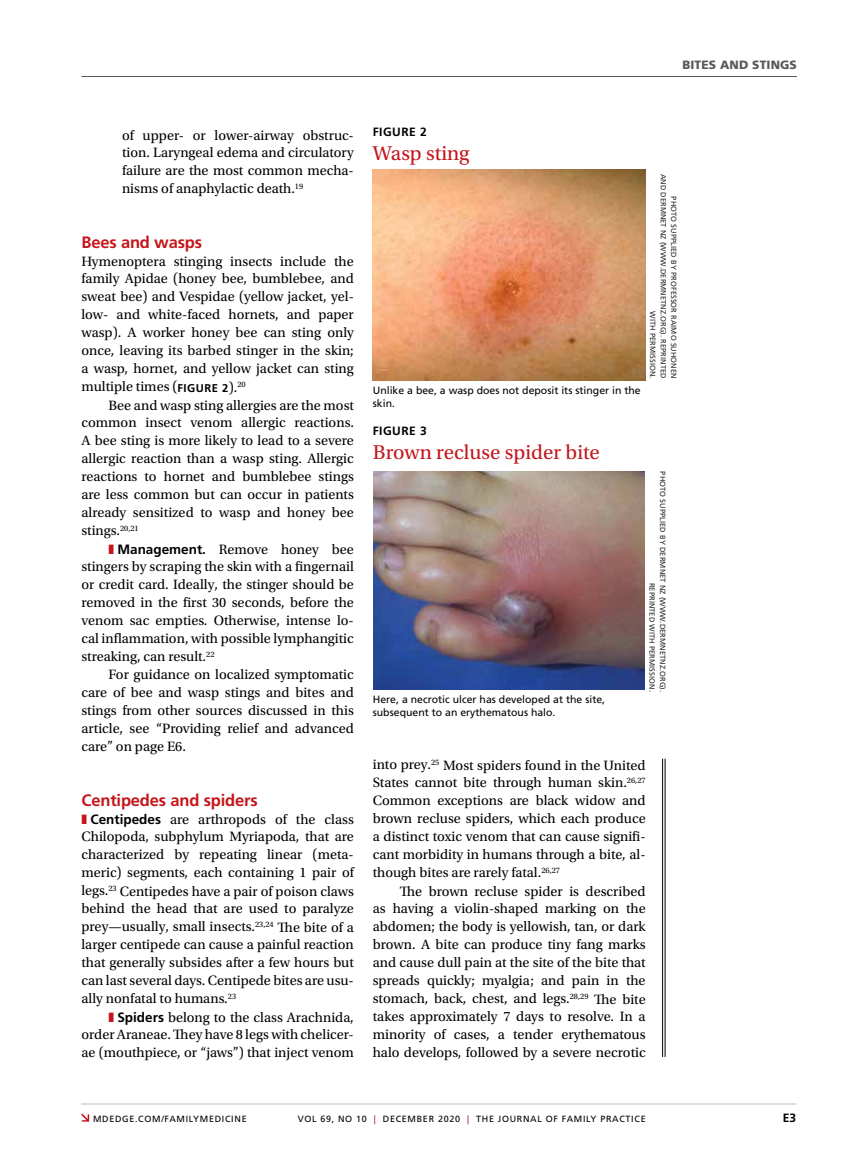
<style>
.page{position:relative;width:851px;height:1161px;background:#fff}
.page>*{position:absolute;margin:0;border:0;box-sizing:border-box;transform-origin:0 0}
.t1{font:21px "Utopia Std";color:#c4161c}
.t2{font:700 16.5px "Frutiger LT Std";letter-spacing:-.01em;color:#c4161c}
.t3{font:14.25px/18px "Utopia Std";color:#000;text-align:justify}
.t4{font:700 12px "Frutiger LT Std";letter-spacing:.04em;color:#000}
.t5{font:900 12px "Frutiger LT Std";letter-spacing:.01em;color:#58595b}
.t6{font:10.5px/12.8px "Frutiger LT Std";color:#000}
.t7{font:9px "Frutiger LT Std";letter-spacing:.075em;color:#000}
.t8{font:7.5px/10.5px "Frutiger LT Std";letter-spacing:.01em;color:#292829;text-align:right}
.s1{font-family:"Frutiger LT Std";font-weight:700;font-size:11.25px}
.s2{color:#c4161c}
.s3{font-family:"Frutiger LT Std";font-weight:700;font-size:13.5px}
</style>
<div class="page">
<hr style="left:81px;top:76px;width:716px;height:1px;background:#58595b">
<svg style="left:81px;top:1114px;width:8px;height:8px"></svg>
<hr style="left:81px;top:1104px;width:715px;height:1px;background:#bcbec0">
<hr style="left:664px;top:759px;width:1px;height:298px;background:#000">
<hr style="left:662px;top:759px;width:1px;height:298px;background:#000">
<img style="left:373px;top:170px;width:272px;height:210px">
<img style="left:373px;top:472px;width:271px;height:218px">
<p class="t5" style="left:682px;top:58px;width:116px">BITES AND STINGS</p>
<p class="t3" style="left:122px;top:126px;width:233px">of upper- or lower-airway obstruc&shy;tion. Laryngeal edema and circulatory failure are the most common mecha&shy;nisms of anaphylactic death.<sup>19</sup></p>
<p class="t2" style="left:81px;top:232px;width:122px">Bees and wasps</p>
<p class="t3" style="left:81px;top:252px;width:274px">Hymenoptera stinging insects include the family Apidae (honey bee, bumblebee, and sweat bee) and Vespidae (yellow jacket, yel&shy;low- and white-faced hornets, and paper wasp). A worker honey bee can sting only once, leaving its barbed stinger in the skin; a wasp, hornet, and yellow jacket can sting multiple times (<span class="s1">FIGURE 2</span>).<sup>20</sup></p>
<p class="t3" style="left:81px;top:396px;width:274px;text-indent:27px">Bee and wasp sting allergies are the most common insect venom allergic reactions.<br>A bee sting is more likely to lead to a severe allergic reaction than a wasp sting. Allergic reactions to hornet and bumblebee stings are less common but can occur in patients already sensitized to wasp and honey bee stings.<sup>20,21</sup></p>
<p class="t3" style="left:81px;top:540px;width:274px;text-indent:27px"><span class="s2">❚</span> <span class="s3">Management.</span> Remove honey bee stingers by scraping the skin with a fingernail or credit card. Ideally, the stinger should be removed in the first 30 seconds, before the venom sac empties. Otherwise, intense lo&shy;cal inflammation, with possible lymphangitic streaking, can result.<sup>22</sup></p>
<p class="t3" style="left:81px;top:666px;width:274px;text-indent:27px">For guidance on localized symptomatic care of bee and wasp stings and bites and stings from other sources discussed in this article, see “Providing relief and advanced care” on page E6.</p>
<p class="t2" style="left:81px;top:790px;width:178px">Centipedes and spiders</p>
<p class="t3" style="left:81px;top:810px;width:274px"><span class="s2">❚</span> <span class="s3">Centipedes</span> are arthropods of the class Chilopoda, subphylum Myriapoda, that are characterized by repeating linear (meta&shy;meric) segments, each containing 1 pair of legs.<sup>23</sup> Centipedes have a pair of poison claws behind the head that are used to paralyze prey—usually, small insects.<sup>23,24</sup> The bite of a larger centipede can cause a painful reaction that generally subsides after a few hours but can last several days. Centipede bites are usu&shy;ally nonfatal to humans.<sup>23</sup></p>
<p class="t3" style="left:81px;top:1008px;width:274px;text-indent:27px"><span class="s2">❚</span> <span class="s3">Spiders</span> belong to the class Arachnida, order Araneae. They have 8 legs with chelicer&shy;ae (mouthpiece, or “jaws”) that inject venom</p>
<p class="t4" style="left:373px;top:125px;width:56px">FIGURE 2</p>
<h1 class="t1" style="left:373px;top:142px;width:98px">Wasp sting</h1>
<p class="t6" style="left:373px;top:384px;width:269px">Unlike a bee, a wasp does not deposit its stinger in the skin.</p>
<p class="t4" style="left:373px;top:424px;width:56px">FIGURE 3</p>
<h1 class="t1" style="left:373px;top:441px;width:228px">Brown recluse spider bite</h1>
<p class="t6" style="left:373px;top:693px;width:234px">Here, a necrotic ulcer has developed at the site, subsequent to an erythematous halo.</p>
<p class="t8" style="left:679px;top:174px;width:206px;rotate:90deg">PHOTO SUPPLIED BY PROFESSOR RAIMO SUHONEN<br>AND DERMNET NZ (WWW.DERMNETNZ.ORG). REPRINTED<br>WITH PERMISSION.</p>
<p class="t8" style="left:668px;top:471px;width:222px;rotate:90deg">PHOTO SUPPLIED BY DERMNET NZ (WWW.DERMNETNZ.ORG).<br>REPRINTED WITH PERMISSION.</p>
<p class="t3" style="left:373px;top:756px;width:274px">into prey.<sup>25</sup> Most spiders found in the United States cannot bite through human skin.<sup>26,27<br></sup>Common exceptions are black widow and brown recluse spiders, which each produce a distinct toxic venom that can cause signifi&shy;cant morbidity in humans through a bite, al&shy;though bites are rarely fatal.<sup>26,27</sup></p>
<p class="t3" style="left:373px;top:882px;width:274px;text-indent:27px">The brown recluse spider is described as having a violin-shaped marking on the abdomen; the body is yellowish, tan, or dark brown. A bite can produce tiny fang marks and cause dull pain at the site of the bite that spreads quickly; myalgia; and pain in the stomach, back, chest, and legs.<sup>28,29</sup> The bite takes approximately 7 days to resolve. In a minority of cases, a tender erythematous halo develops, followed by a severe necrotic</p>
<p class="t7" style="left:93px;top:1113px;width:155px">MDEDGE.COM/FAMILYMEDICINE</p>
<p class="t7" style="left:298px;top:1113px;width:349px">VOL 69, NO 10 <span class="s2">|</span> DECEMBER 2020 <span class="s2">|</span> THE JOURNAL OF FAMILY PRACTICE</p>
<p class="t4" style="left:782px;top:1111px;width:15px">E3</p>
</div>
